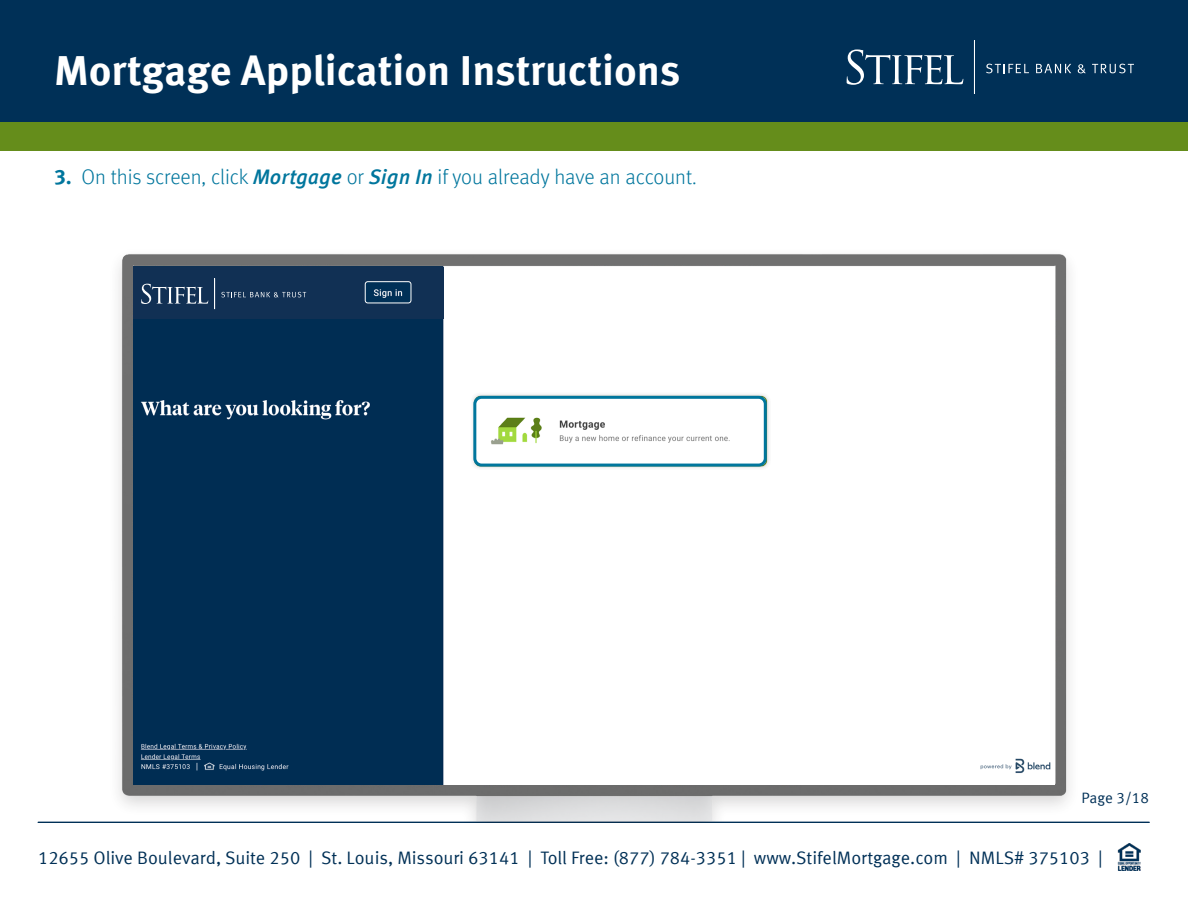
<style>
.page{position:relative;width:1188px;height:918px;background:#fff}
.page>*{position:absolute;margin:0;border:0;box-sizing:border-box;transform-origin:0 0}
.t1{font:700 42px "Meta Offc";color:#fff}
.t2{font:300 21px "Meta Offc";color:#00769d}
.t3{font:18px "Meta Offc Norm";color:#003056}
.t4{font:15px "Meta Offc Norm";color:#003057}
.s1{font-weight:700}
.s2{font-weight:500;font-style:italic}
.s3{color:#003057}
</style>
<div class="page">
<div style="left:0;top:0;width:1188px;height:122px;background:#003057"></div>
<div style="left:0;top:122px;width:1188px;height:28px;background:#658d1b"></div>
<svg style="left:847px;top:49px;width:116px;height:36px"></svg>
<svg style="left:986px;top:64px;width:43px;height:9px"></svg>
<svg style="left:1036px;top:64px;width:35px;height:9px"></svg>
<svg style="left:1078px;top:64px;width:8px;height:9px"></svg>
<svg style="left:1092px;top:64px;width:42px;height:9px"></svg>
<hr style="left:974px;top:40px;width:1px;height:54px;background:#fff">
<img style="left:1117px;top:843px;width:24px;height:28px">
<hr style="left:38px;top:822px;width:1111px;height:1px;background:#003057">
<div style="left:107px;top:246px;width:973px;height:597px;background:#231f20;opacity:.3"></div>
<img style="left:117px;top:247px;width:954px;height:574px">
<img style="left:133px;top:267px;width:922px;height:518px">
<div style="left:133px;top:267px;width:310px;height:52px;background:#113054"></div>
<svg style="left:141px;top:284px;width:67px;height:20px"></svg>
<svg style="left:221px;top:292px;width:85px;height:5px"></svg>
<hr style="left:214px;top:278px;width:1px;height:31px;background:#fff">
<div style="left:473px;top:396px;width:294px;height:71px;border:3px solid #00769d;border-radius:7px"></div>
<div style="left:0;top:823px;width:1188px;height:20px;background:#fff"></div>
<img style="left:365px;top:283px;width:46px;height:20px">
<div style="left:365px;top:281px;width:46px;height:22px;border:1px solid #fff;border-radius:3px"></div>
<h1 class="t1" style="left:54px;top:45px;width:628px">Mortgage Application Instructions</h1>
<p class="t2" style="left:54px;top:165px;width:644px"><span class="s1">3.</span> On this screen, click <span class="s2">Mortgage</span> or <span class="s2">Sign In</span> if you already have an account.</p>
<p class="t4" style="left:1082px;top:790px;width:69px">Page 3/18</p>
<p class="t3" style="left:38px;top:847px;width:1066px">12655 Olive Boulevard, Suite 250 | St. Louis, Missouri 63141 | Toll Free: (877) 784-3351 | <span class="s3">www.StifelMortgage.com | NMLS# 375103 |</span></p>
</div>
